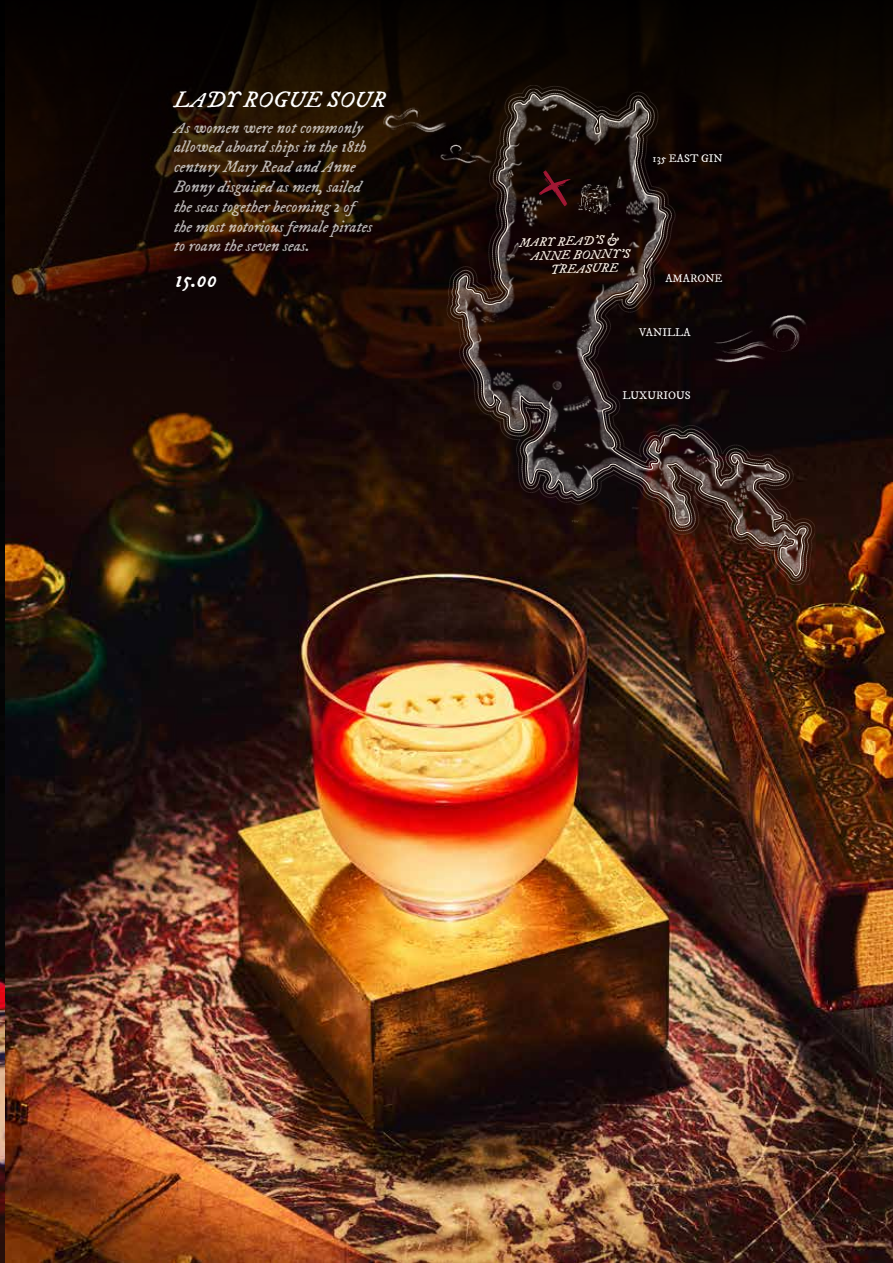
<style>
.page{position:relative;width:893px;height:1263px;background:#fff}
.page>*{position:absolute;margin:0;border:0;box-sizing:border-box;transform-origin:0 0}
.t1{font:22.5px "IM FELL DW Pica Italic";color:#fff}
.t2{font:16.5px/19.8px "IM FELL DW Pica Italic";color:#fff}
.t3{font:12.6px "IM FELL DW Pica Italic";color:#f9f0e5}
.t4{font:11.25px "IM FELL DW Pica Roman";color:#fff}
</style>
<div class="page">
<img style="left:0;top:513px;width:6px;height:750px">
<img style="left:6px;top:513px;width:887px;height:750px">
<svg style="left:0;top:0;width:893px;height:513px;background:#180903"></svg>
<img style="left:385px;top:5px;width:464px;height:658px">
<svg style="left:446px;top:85px;width:370px;height:500px;background:#1f0d06"></svg>
<svg style="left:450px;top:88px;width:362px;height:494px;background:#210f08"></svg>
<svg style="left:453px;top:92px;width:356px;height:486px;background:#241612"></svg>
<svg style="left:556px;top:170px;width:15px;height:36px"></svg>
<img style="left:685px;top:300px;width:166px;height:135px">
<img style="left:310px;top:12px;width:246px;height:245px">
<h1 class="t1" style="left:174px;top:87px;width:213px">LADY ROGUE SOUR</h1>
<p class="t2" style="left:174px;top:118px;width:200px">As women were not commonly allowed aboard ships in the 18th century Mary Read and Anne<br>Bonny disguised as men, sailed the seas together becoming 2 of the most notorious female pirates to roam the seven seas.</p>
<h1 class="t1" style="left:175px;top:266px;width:44px">15.00</h1>
<p class="t4" style="left:653px;top:152px;width:72px">135 EAST GIN</p>
<p class="t3" style="left:519px;top:235px;width:100px;rotate:-2deg">MARY READ’S &amp;</p>
<p class="t3" style="left:531px;top:249px;width:101px;rotate:-2deg">ANNE BONNY’S</p>
<p class="t3" style="left:550px;top:262px;width:69px;rotate:-2deg">TREASURE</p>
<p class="t4" style="left:665px;top:271px;width:59px">AMARONE</p>
<p class="t4" style="left:639px;top:326px;width:53px">VANILLA</p>
<p class="t4" style="left:622px;top:388px;width:70px">LUXURIOUS</p>
</div>
